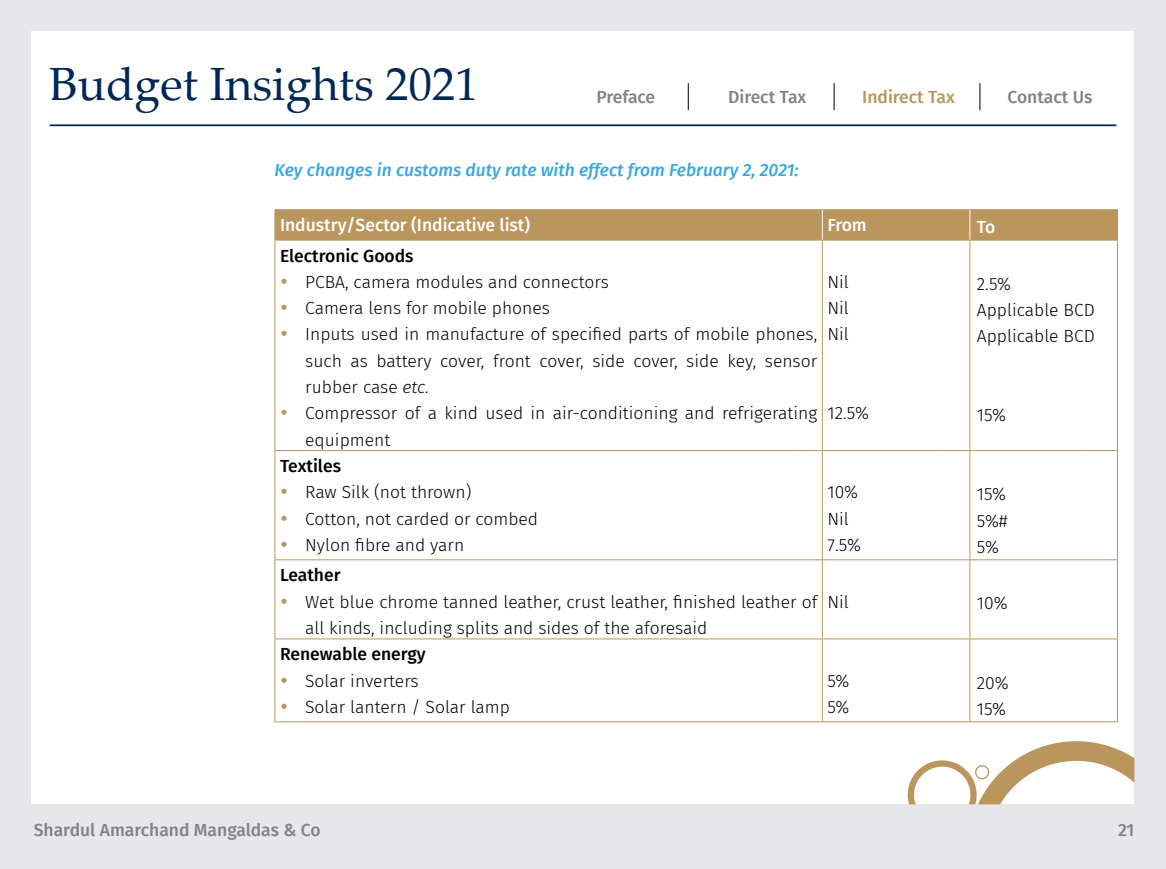
<style>
.page{position:relative;width:1166px;height:869px;background:#fff}
.page>*{position:absolute;margin:0;border:0;box-sizing:border-box;transform-origin:0 0}
.t1{font:46.55px "Palatino Linotype";color:#002856}
.Body_Copy{font:300 17.5px/26.2px "Fira Sans";color:#000}
.Heading_2{font:italic 500 17.5px "Fira Sans";color:#3aa8df}
.t2{font:500 17.5px "Fira Sans";color:#808285}
.Body_Copy-2{font:500 17.5px "Fira Sans";color:#000}
.Body_Copy-3{font:500 17.5px "Fira Sans";color:#fff}
.t3{font:500 17.5px "Fira Sans";color:#ba955c}
.t4{font:500 17.5px "Fira Sans";letter-spacing:-.02em;color:#808285}
.s1{color:#ba955c}
.s2{font-style:italic}
</style>
<div class="page">
<div style="left:0;top:0;width:1166px;height:868px;background:#e6e7e8"></div>
<div style="left:32px;top:31px;width:1102px;height:773px;background:#fff"></div>
<svg style="left:908px;top:741px;width:226px;height:63px"></svg>
<hr style="left:50px;top:124px;width:1066px;height:2px;background:#002856">
<svg style="left:688px;top:83px;width:1px;height:27px"></svg>
<svg style="left:833px;top:83px;width:1px;height:27px"></svg>
<svg style="left:979px;top:83px;width:1px;height:27px"></svg>
<svg style="left:275px;top:240px;width:842px;height:481px"></svg>
<hr style="left:274px;top:240px;width:1px;height:210px;background:#ba955c">
<hr style="left:822px;top:240px;width:1px;height:210px;background:#ba955c">
<hr style="left:969px;top:240px;width:1px;height:210px;background:#ba955c">
<hr style="left:1117px;top:240px;width:1px;height:210px;background:#ba955c">
<hr style="left:274px;top:450px;width:548px;height:1px;background:#ba955c">
<hr style="left:274px;top:451px;width:1px;height:108px;background:#ba955c">
<hr style="left:822px;top:450px;width:148px;height:1px;background:#ba955c">
<hr style="left:822px;top:451px;width:1px;height:108px;background:#ba955c">
<hr style="left:970px;top:450px;width:148px;height:1px;background:#ba955c">
<hr style="left:969px;top:451px;width:1px;height:108px;background:#ba955c">
<hr style="left:1117px;top:451px;width:1px;height:108px;background:#ba955c">
<hr style="left:274px;top:559px;width:548px;height:1px;background:#ba955c">
<hr style="left:274px;top:560px;width:1px;height:78px;background:#ba955c">
<hr style="left:822px;top:559px;width:148px;height:1px;background:#ba955c">
<hr style="left:822px;top:560px;width:1px;height:78px;background:#ba955c">
<hr style="left:970px;top:559px;width:148px;height:1px;background:#ba955c">
<hr style="left:969px;top:560px;width:1px;height:78px;background:#ba955c">
<hr style="left:1117px;top:560px;width:1px;height:78px;background:#ba955c">
<hr style="left:274px;top:638px;width:548px;height:1px;background:#ba955c">
<hr style="left:274px;top:639px;width:1px;height:82px;background:#ba955c">
<hr style="left:822px;top:638px;width:148px;height:1px;background:#ba955c">
<hr style="left:822px;top:639px;width:1px;height:82px;background:#ba955c">
<hr style="left:970px;top:638px;width:148px;height:1px;background:#ba955c">
<hr style="left:969px;top:639px;width:1px;height:82px;background:#ba955c">
<hr style="left:1117px;top:639px;width:1px;height:82px;background:#ba955c">
<hr style="left:274px;top:209px;width:548px;height:1px;background:#ba955c">
<hr style="left:822px;top:209px;width:148px;height:1px;background:#ba955c">
<hr style="left:970px;top:209px;width:148px;height:1px;background:#ba955c">
<hr style="left:274px;top:721px;width:548px;height:1px;background:#ba955c">
<hr style="left:822px;top:721px;width:148px;height:1px;background:#ba955c">
<hr style="left:970px;top:721px;width:148px;height:1px;background:#ba955c">
<div style="left:274px;top:210px;width:844px;height:30px;background:#ba955c"></div>
<h1 class="t1" style="left:50px;top:51px;width:430px">Budget Insights 2021</h1>
<p class="t4" style="left:596px;top:83px;width:60px">Preface</p>
<p class="t2" style="left:728px;top:83px;width:80px">Direct Tax</p>
<p class="t3" style="left:862px;top:83px;width:94px">Indirect Tax</p>
<p class="t2" style="left:1007px;top:83px;width:86px">Contact Us</p>
<p class="Heading_2" style="left:274px;top:156px;width:525px">Key changes in customs duty rate with effect from February 2, 2021:</p>
<p class="Body_Copy-3" style="left:280px;top:211px;width:252px">Industry/Sector (Indicative list)</p>
<p class="Body_Copy-3" style="left:827px;top:211px;width:41px">From</p>
<p class="Body_Copy-3" style="left:977px;top:213px;width:20px">To</p>
<p class="Body_Copy-2" style="left:280px;top:241px;width:135px">Electronic Goods</p>
<p class="Body_Copy" style="left:280px;top:268px;width:330px"><span class="s1">•</span> PCBA, camera modules and connectors</p>
<p class="Body_Copy" style="left:280px;top:295px;width:271px"><span class="s1">•</span> Camera lens for mobile phones</p>
<p class="Body_Copy" style="left:305px;top:321px;width:513px;text-align:justify;text-indent:-25px"><span class="s1">•</span> Inputs used in manufacture of specified parts of mobile phones, such as battery cover, front cover, side cover, side key, sensor rubber case <span class="s2">etc.</span></p>
<p class="Body_Copy" style="left:305px;top:400px;width:513px;text-indent:-25px"><span class="s1">•</span> Compressor of a kind used in air-conditioning and refrigerating equipment</p>
<p class="Body_Copy" style="left:827px;top:268px;width:23px">Nil</p>
<p class="Body_Copy" style="left:827px;top:295px;width:23px">Nil</p>
<p class="Body_Copy" style="left:827px;top:321px;width:23px">Nil</p>
<p class="Body_Copy" style="left:977px;top:270px;width:36px">2.5%</p>
<p class="Body_Copy" style="left:977px;top:296px;width:119px">Applicable BCD</p>
<p class="Body_Copy" style="left:977px;top:323px;width:119px">Applicable BCD</p>
<p class="Body_Copy" style="left:827px;top:400px;width:43px">12.5%</p>
<p class="Body_Copy" style="left:977px;top:401px;width:31px">15%</p>
<p class="Body_Copy-2" style="left:280px;top:451px;width:62px">Textiles</p>
<p class="Body_Copy" style="left:280px;top:479px;width:193px"><span class="s1">•</span> Raw Silk (not thrown)</p>
<p class="Body_Copy" style="left:280px;top:505px;width:260px"><span class="s1">•</span> Cotton, not carded or combed</p>
<p class="Body_Copy" style="left:280px;top:531px;width:186px"><span class="s1">•</span> Nylon fibre and yarn</p>
<p class="Body_Copy" style="left:827px;top:479px;width:32px">10%</p>
<p class="Body_Copy" style="left:827px;top:505px;width:23px">Nil</p>
<p class="Body_Copy" style="left:827px;top:531px;width:35px">7.5%</p>
<p class="Body_Copy" style="left:977px;top:480px;width:31px">15%</p>
<p class="Body_Copy" style="left:977px;top:507px;width:32px">5%#</p>
<p class="Body_Copy" style="left:977px;top:533px;width:24px">5%</p>
<p class="Body_Copy-2" style="left:280px;top:561px;width:62px">Leather</p>
<p class="Body_Copy" style="left:305px;top:588px;width:513px;text-indent:-25px"><span class="s1">•</span> Wet blue chrome tanned leather, crust leather, finished leather of all kinds, including splits and sides of the aforesaid</p>
<p class="Body_Copy" style="left:827px;top:588px;width:23px">Nil</p>
<p class="Body_Copy" style="left:977px;top:590px;width:32px">10%</p>
<p class="Body_Copy-2" style="left:280px;top:640px;width:147px">Renewable energy</p>
<p class="Body_Copy" style="left:280px;top:667px;width:140px"><span class="s1">•</span> Solar inverters</p>
<p class="Body_Copy" style="left:280px;top:693px;width:231px"><span class="s1">•</span> Solar lantern / Solar lamp</p>
<p class="Body_Copy" style="left:827px;top:667px;width:24px">5%</p>
<p class="Body_Copy" style="left:827px;top:693px;width:24px">5%</p>
<p class="Body_Copy" style="left:977px;top:669px;width:33px">20%</p>
<p class="Body_Copy" style="left:977px;top:695px;width:31px">15%</p>
<p class="t2" style="left:34px;top:815px;width:288px">Shardul Amarchand Mangaldas &amp; Co</p>
<p class="t2" style="left:1118px;top:815px;width:18px">21</p>
</div>
